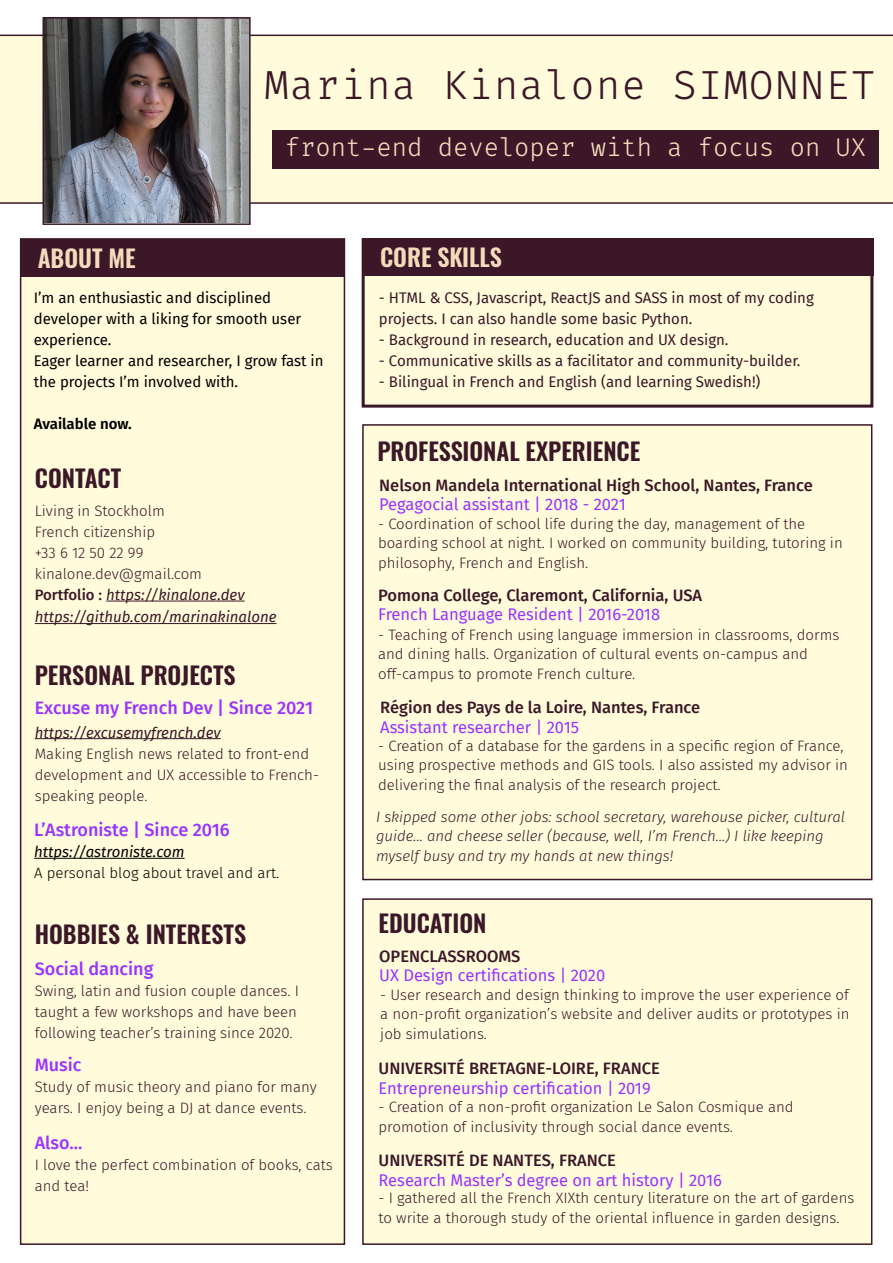
<style>
.page{position:relative;width:893px;height:1263px;background:#fff}
.page>*{position:absolute;margin:0;border:0;box-sizing:border-box;transform-origin:0 0}
.t1{font:300 40.5px "Fira Code";letter-spacing:.03em;color:#3b1727}
.t2{font:300 25.5px "Fira Code";color:#f6dbbc}
.t3{font:600 24px "Oswald";color:#3b1727}
.t4{font:600 24px "Oswald";letter-spacing:-.005em;color:#f4dbbc}
.t5{font:500 18px "Fira Sans";color:#93f}
.t6{font:500 16.5px "Fira Sans";color:#3b1727}
.t7{font:16.5px "Fira Sans";color:#93f}
.t8{font:300 15px/21px "Fira Sans";color:#3b1727}
.t9{font:15px/21px "Fira Sans";color:#3b1727}
.t10{font:italic 300 15px/19.5px "Fira Sans";color:#3b1727}
.t11{font:15px/21px "Fira Sans";color:#000}
.t12{font:italic 15px "Fira Sans";color:#3b1727}
.t13{font:300 15px "Fira Sans";color:#000}
.t14{font:italic 15px "Fira Sans";color:#000}
.t15{font:600 15px "Fira Sans";color:#000}
.s1{font-weight:500}
.s2{font-weight:400;font-style:italic}
</style>
<div class="page">
<div style="left:0;top:35px;width:893px;height:169px;background:#fffbdb"></div>
<div style="left:272px;top:131px;width:607px;height:38px;background:#3b1727"></div>
<img style="left:46px;top:20px;width:202px;height:202px">
<div style="left:43px;top:17px;width:208px;height:208px;border:2px solid #3b1727"></div>
<div style="left:20px;top:238px;width:325px;height:1007px;background:#fffbdb;border:2px solid #3b1727"></div>
<div style="left:362px;top:238px;width:511px;height:170px;background:#fffbdb;border:3px solid #3b1727"></div>
<div style="left:20px;top:239px;width:324px;height:38px;background:#3b1727"></div>
<hr style="left:106px;top:601px;width:139px;height:1px;background:#3b1727">
<hr style="left:35px;top:623px;width:242px;height:1px;background:#3b1727">
<div style="left:362px;top:424px;width:510px;height:456px;background:#fffbdb;border:2px solid #3b1727"></div>
<div style="left:362px;top:898px;width:510px;height:347px;background:#fffbdb;border:2px solid #3b1727"></div>
<hr style="left:35px;top:738px;width:186px;height:1px;background:#3b1727">
<hr style="left:34px;top:858px;width:151px;height:1px;background:#000">
<div style="left:362px;top:238px;width:511px;height:38px;background:#3b1727"></div>
<h1 class="t1" style="left:264px;top:56px;width:613px">Marina Kinalone SIMONNET</h1>
<h2 class="t2" style="left:285px;top:129px;width:583px">front-end developer with a focus on UX</h2>
<h3 class="t4" style="left:38px;top:237px;width:99px">ABOUT ME</h3>
<p class="t11" style="left:34px;top:287px;width:291px">I’m an enthusiastic and disciplined developer with a liking for smooth user experience.<br>Eager learner and researcher, I grow fast in the projects I’m involved with.</p>
<p class="t15" style="left:34px;top:411px;width:100px">Available now.</p>
<h3 class="t3" style="left:35px;top:457px;width:88px">CONTACT</h3>
<p class="t8" style="left:35px;top:500px;width:211px">Living in Stockholm<br>French citizenship<br>+33 6 12 50 22 99 kinalone.dev@gmail.com<br><span class="s1">Portfolio :</span> <span class="s2">https://kinalone.dev</span></p>
<p class="t12" style="left:35px;top:606px;width:243px">https://github.com/marinakinalone</p>
<h3 class="t3" style="left:35px;top:653px;width:202px">PERSONAL PROJECTS</h3>
<p class="t5" style="left:35px;top:693px;width:280px">Excuse my French Dev | Since 2021</p>
<p class="t12" style="left:35px;top:721px;width:187px">https://excusemyfrench.dev</p>
<p class="t8" style="left:35px;top:743px;width:286px">Making English news related to front-end development and UX accessible to French&shy;speaking people.</p>
<p class="t5" style="left:34px;top:815px;width:197px">L’Astroniste | Since 2016</p>
<p class="t14" style="left:34px;top:841px;width:152px">https://astroniste.com</p>
<p class="t13" style="left:34px;top:862px;width:247px">A personal blog about travel and art.</p>
<h3 class="t4" style="left:380px;top:236px;width:123px">CORE SKILLS</h3>
<p class="t9" style="left:379px;top:287px;width:436px">- HTML &amp; CSS, Javascript, ReactJS and SASS in most of my coding projects. I can also handle some basic Python.</p>
<p class="t9" style="left:379px;top:329px;width:351px">- Background in research, education and UX design.</p>
<p class="t9" style="left:379px;top:350px;width:423px">- Communicative skills as a facilitator and community-builder.</p>
<p class="t9" style="left:379px;top:371px;width:383px">- Bilingual in French and English (and learning Swedish!)</p>
<h3 class="t3" style="left:377px;top:430px;width:264px">PROFESSIONAL EXPERIENCE</h3>
<p class="t6" style="left:379px;top:472px;width:435px">Nelson Mandela International High School, Nantes, France</p>
<p class="t7" style="left:379px;top:492px;width:248px">Pegagocial assistant | 2018 - 2021</p>
<p class="t8" style="left:378px;top:513px;width:466px;line-height:19.5px">- Coordination of school life during the day, management of the boarding school at night. I worked on community building, tutoring in philosophy, French and English.</p>
<p class="t6" style="left:378px;top:582px;width:325px">Pomona College, Claremont, California, USA</p>
<p class="t7" style="left:378px;top:602px;width:283px">French Language Resident | 2016-2018</p>
<p class="t8" style="left:378px;top:625px;width:463px;line-height:19.5px">- Teaching of French using language immersion in classrooms, dorms and dining halls. Organization of cultural events on-campus and off-campus to promote French culture.</p>
<p class="t6" style="left:380px;top:694px;width:321px">Région des Pays de la Loire, Nantes, France</p>
<p class="t7" style="left:380px;top:714px;width:200px">Assistant researcher | 2015</p>
<p class="t8" style="left:378px;top:736px;width:471px;line-height:19.5px">- Creation of a database for the gardens in a specific region of France, using prospective methods and GIS tools. I also assisted my advisor in delivering the final analysis of the research project.</p>
<p class="t10" style="left:376px;top:807px;width:470px">I skipped some other jobs: school secretary, warehouse picker, cultural guide... and cheese seller (because, well, I’m French...) I like keeping myself busy and try my hands at new things!</p>
<h3 class="t3" style="left:379px;top:902px;width:109px">EDUCATION</h3>
<p class="t6" style="left:379px;top:943px;width:143px">OPENCLASSROOMS</p>
<p class="t7" style="left:379px;top:963px;width:228px">UX Design certifications | 2020</p>
<p class="t8" style="left:380px;top:984px;width:471px;line-height:19.5px;text-align:justify">- User research and design thinking to improve the user experience of a non-profit organization’s website and deliver audits or prototypes in job simulations.</p>
<p class="t6" style="left:379px;top:1055px;width:283px">UNIVERSITÉ BRETAGNE-LOIRE, FRANCE</p>
<p class="t7" style="left:379px;top:1075px;width:274px">Entrepreneurship certification | 2019</p>
<p class="t8" style="left:379px;top:1097px;width:417px;line-height:19.5px">- Creation of a non-profit organization Le Salon Cosmique and promotion of inclusivity through social dance events.</p>
<h3 class="t3" style="left:35px;top:913px;width:213px">HOBBIES &amp; INTERESTS</h3>
<p class="t5" style="left:35px;top:954px;width:120px">Social dancing</p>
<p class="t8" style="left:35px;top:980px;width:266px">Swing, latin and fusion couple dances. I taught a few workshops and have been following teacher’s training since 2020.</p>
<p class="t5" style="left:35px;top:1051px;width:48px">Music</p>
<p class="t8" style="left:35px;top:1077px;width:283px">Study of music theory and piano for many years. I enjoy being a DJ at dance events.</p>
<p class="t5" style="left:35px;top:1128px;width:49px">Also...</p>
<p class="t8" style="left:35px;top:1154px;width:300px">I love the perfect combination of books, cats and tea!</p>
<p class="t6" style="left:379px;top:1147px;width:239px">UNIVERSITÉ DE NANTES, FRANCE</p>
<p class="t7" style="left:379px;top:1167px;width:345px">Research Master’s degree on art history | 2016</p>
<p class="t8" style="left:379px;top:1188px;width:477px;line-height:19.5px">- I gathered all the French XIXth century literature on the art of gardens to write a thorough study of the oriental influence in garden designs.</p>
</div>
